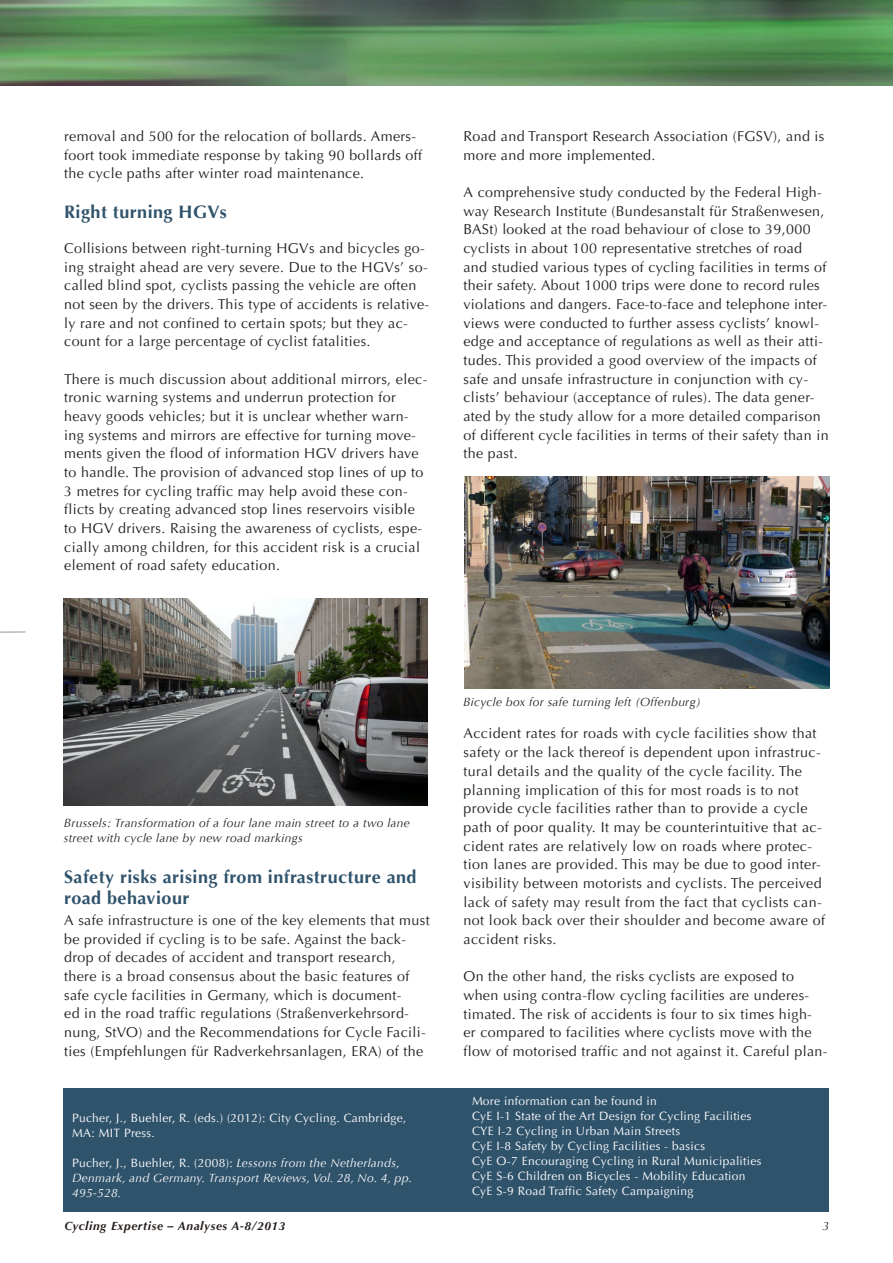
<style>
.page{position:relative;width:893px;height:1263px;background:#fff}
.page>*{position:absolute;margin:0;border:0;box-sizing:border-box;transform-origin:0 0}
.t1{font:700 18px/21px "Optima LT";letter-spacing:.025em;color:#30536c}
.t2{font:14.25px/18.6px "Optima LT";letter-spacing:.025em;color:#231f20}
.t3{font:12px/15px "Optima LT";letter-spacing:.025em;color:#fff}
.t4{font:italic 12px/15px "Optima LT";letter-spacing:.025em;color:#231f20}
.t5{font:italic 12px/15px "Optima LT";letter-spacing:.025em;color:#fff}
.t6{font:italic 700 12px "Optima LT";letter-spacing:.05em;color:#241e1b}
.s1{font-style:normal}
</style>
<div class="page">
<img style="left:0;top:0;width:893px;height:85px">
<div style="left:64px;top:1089px;width:765px;height:123px;background:#30536c"></div>
<svg style="left:0;top:632px;width:26px;height:1px"></svg>
<img style="left:464px;top:476px;width:365px;height:212px">
<img style="left:64px;top:598px;width:363px;height:207px">
<p class="t2" style="left:64px;top:127px;width:359px">removal and 500 for the relocation of bollards. Amers&shy;foort took immediate response by taking 90 bollards off the cycle paths after winter road maintenance.</p>
<p class="t1" style="left:64px;top:202px;width:164px">Right turning HGVs</p>
<p class="t2" style="left:64px;top:239px;width:367px">Collisions between right-turning HGVs and bicycles go&shy;ing straight ahead are very severe. Due to the HGVs’ so&shy;called blind spot, cyclists passing the vehicle are often not seen by the drivers. This type of accidents is relative&shy;ly rare and not confined to certain spots; but they ac&shy;count for a large percentage of cyclist fatalities.</p>
<p class="t2" style="left:64px;top:370px;width:365px">There is much discussion about additional mirrors, elec&shy;tronic warning systems and underrun protection for heavy goods vehicles; but it is unclear whether warn&shy;ing systems and mirrors are effective for turning move&shy;ments given the flood of information HGV drivers have to handle. The provision of advanced stop lines of up to 3 metres for cycling traffic may help avoid these con&shy;flicts by creating advanced stop lines reservoirs visible to HGV drivers. Raising the awareness of cyclists, espe&shy;cially among children, for this accident risk is a crucial element of road safety education.</p>
<p class="t2" style="left:463px;top:127px;width:362px">Road and Transport Research Association (FGSV), and is more and more implemented.</p>
<p class="t2" style="left:463px;top:183px;width:367px">A comprehensive study conducted by the Federal High&shy;way Research Institute (Bundesanstalt für Straßenwesen, BASt) looked at the road behaviour of close to 39,000 cyclists in about 100 representative stretches of road and studied various types of cycling facilities in terms of their safety. About 1000 trips were done to record rules violations and dangers. Face-to-face and telephone inter&shy;views were conducted to further assess cyclists’ knowl&shy;edge and acceptance of regulations as well as their atti&shy;tudes. This provided a good overview of the impacts of safe and unsafe infrastructure in conjunction with cy&shy;clists’ behaviour (acceptance of rules). The data gener&shy;ated by the study allow for a more detailed comparison of different cycle facilities in terms of their safety than in the past.</p>
<p class="t4" style="left:64px;top:816px;width:348px">Brussels: Transformation of a four lane main street to a two lane street with cycle lane by new road markings</p>
<p class="t1" style="left:64px;top:867px;width:354px">Safety risks arising from infrastructure and road behaviour</p>
<p class="t2" style="left:64px;top:911px;width:367px">A safe infrastructure is one of the key elements that must be provided if cycling is to be safe. Against the back&shy;drop of decades of accident and transport research, there is a broad consensus about the basic features of safe cycle facilities in Germany, which is document-<br>ed in the road traffic regulations (Straßenverkehrsord&shy;nung, StVO) and the Recommendations for Cycle Facili&shy;ties (Empfehlungen für Radverkehrsanlagen, ERA) of the</p>
<p class="t3" style="left:72px;top:1110px;width:336px">Pucher, J., Buehler, R. (eds.) (2012): City Cycling. Cambridge,<br>MA: MIT Press.</p>
<p class="t5" style="left:72px;top:1155px;width:341px"><span class="s1">Pucher, J., Buehler, R. (2008):</span> Lessons from the Netherlands,<br>Denmark, and Germany. Transport Reviews, Vol. 28, No. 4, pp.<br>495-528.</p>
<p class="t4" style="left:463px;top:694px;width:239px">Bicycle box for safe turning left (Offenburg)</p>
<p class="t2" style="left:463px;top:724px;width:363px">Accident rates for roads with cycle facilities show that safety or the lack thereof is dependent upon infrastruc&shy;tural details and the quality of the cycle facility. The planning implication of this for most roads is to not provide cycle facilities rather than to provide a cycle path of poor quality. It may be counterintuitive that ac&shy;cident rates are relatively low on roads where protec&shy;tion lanes are provided. This may be due to good inter&shy;visibility between motorists and cyclists. The perceived lack of safety may result from the fact that cyclists can&shy;not look back over their shoulder and become aware of accident risks.</p>
<p class="t2" style="left:463px;top:967px;width:366px">On the other hand, the risks cyclists are exposed to when using contra-flow cycling facilities are underes&shy;timated. The risk of accidents is four to six times high&shy;er compared to facilities where cyclists move with the flow of motorised traffic and not against it. Careful plan-</p>
<p class="t3" style="left:472px;top:1094px;width:291px">More information can be found in<br>CyE I-1 State of the Art Design for Cycling Facilities CYE I-2 Cycling in Urban Main Streets<br>CyE I-8 Safety by Cycling Facilities - basics<br>CyE O-7 Encouraging Cycling in Rural Municipalities CyE S-6 Children on Bicycles - Mobility Education CyE S-9 Road Traffic Safety Campaigning</p>
<p class="t6" style="left:64px;top:1218px;width:223px">Cycling Expertise – Analyses A-8/2013</p>
<p class="t4" style="left:822px;top:1218px;width:8px">3</p>
</div>
